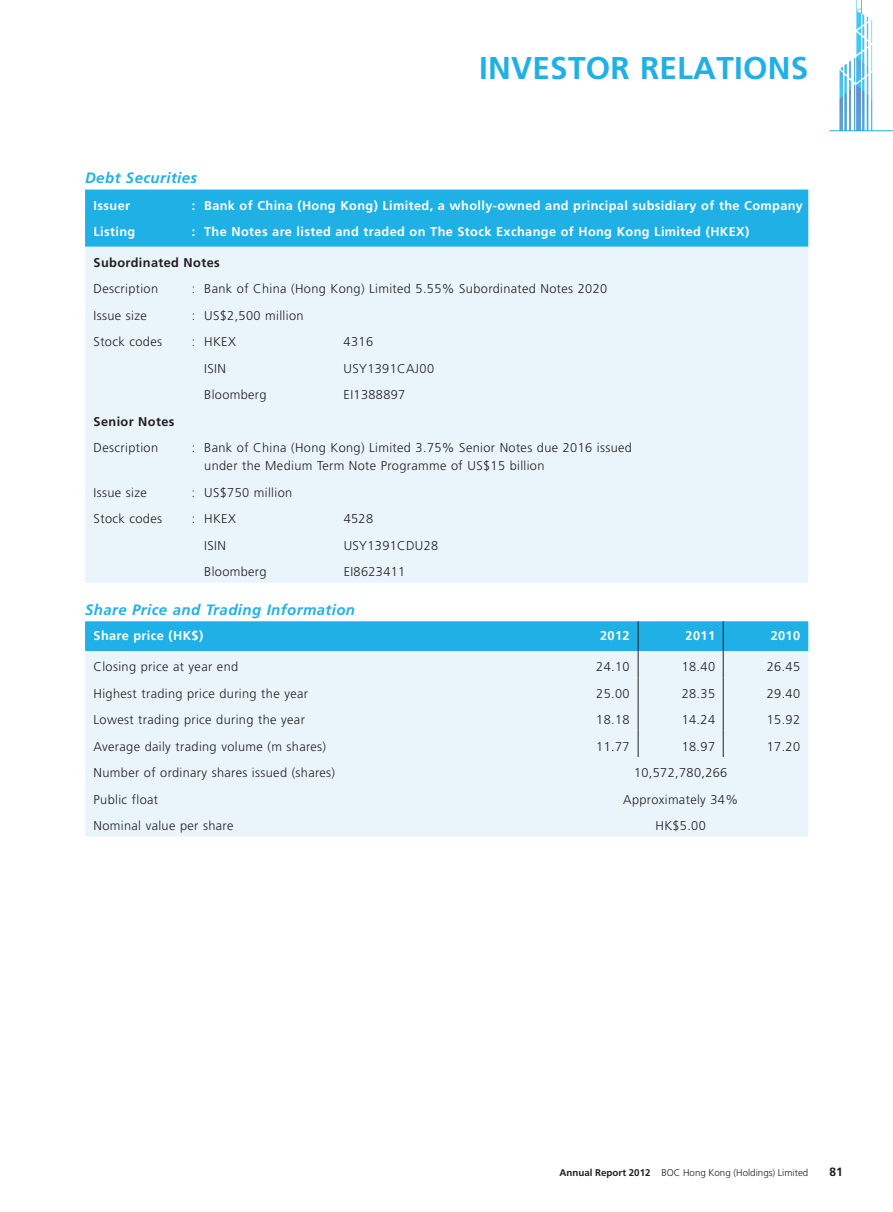
<style>
.page{position:relative;width:893px;height:1212px;background:#fff}
.page>*{position:absolute;margin:0;border:0;box-sizing:border-box;transform-origin:0 0}
.t1{font:700 31.5px "Frutiger LT Std";letter-spacing:.01em;color:#1fb0e6}
.t2{font:italic 700 15px "Frutiger LT Std";letter-spacing:.03em;color:#1fb1e7}
.t3{font:300 12.75px/18px "Frutiger LT Std";letter-spacing:.03em;color:#231f20}
.t4{font:700 12.75px "Frutiger LT Std";letter-spacing:.03em;color:#fff}
.t5{font:700 12.75px "Frutiger LT Std";letter-spacing:.03em;color:#231f20}
.t6{font:700 12px "Frutiger LT Std";color:#231f20}
.t7{font:300 9.75px "Frutiger LT Std";color:#231f20}
.s1{font-weight:700}
</style>
<div class="page">
<svg style="left:839px;top:0;width:33px;height:130px"></svg>
<hr style="left:829px;top:130px;width:63px;height:1px;background:#1fb0e6">
<div style="left:85px;top:190px;width:723px;height:57px;background:#1fb0e6"></div>
<div style="left:85px;top:247px;width:723px;height:336px;background:#eaf5fb"></div>
<div style="left:85px;top:757px;width:723px;height:80px;background:#eaf5fb"></div>
<svg style="left:85px;top:621px;width:723px;height:136px;background:#bde5f6"></svg>
<h1 class="t1" style="left:479px;top:55px;width:331px">INVESTOR RELATIONS</h1>
<p class="t2" style="left:85px;top:171px;width:114px">Debt Securities</p>
<p class="t4" style="left:94px;top:200px;width:38px">Issuer</p>
<p class="t4" style="left:192px;top:200px;width:612px">: Bank of China (Hong Kong) Limited, a wholly-owned and principal subsidiary of the Company</p>
<p class="t4" style="left:94px;top:226px;width:43px">Listing</p>
<p class="t4" style="left:192px;top:226px;width:559px">: The Notes are listed and traded on The Stock Exchange of Hong Kong Limited (HKEX)</p>
<p class="t5" style="left:94px;top:258px;width:128px">Subordinated Notes</p>
<p class="t3" style="left:94px;top:281px;width:66px">Description</p>
<p class="t3" style="left:192px;top:281px;width:417px">: Bank of China (Hong Kong) Limited 5.55% Subordinated Notes 2020</p>
<p class="t3" style="left:94px;top:307px;width:55px">Issue size</p>
<p class="t3" style="left:192px;top:307px;width:113px">: US$2,500 million</p>
<p class="t3" style="left:94px;top:334px;width:70px">Stock codes</p>
<p class="t3" style="left:192px;top:334px;width:45px">: HKEX</p>
<p class="t3" style="left:343px;top:334px;width:31px">4316</p>
<p class="t3" style="left:204px;top:360px;width:23px">ISIN</p>
<p class="t3" style="left:343px;top:360px;width:92px">USY1391CAJ00</p>
<p class="t3" style="left:204px;top:387px;width:64px">Bloomberg</p>
<p class="t3" style="left:343px;top:387px;width:63px">EI1388897</p>
<p class="t5" style="left:94px;top:417px;width:82px">Senior Notes</p>
<p class="t3" style="left:94px;top:440px;width:66px">Description</p>
<p class="t3" style="left:204px;top:440px;width:429px;text-indent:-12px">: Bank of China (Hong Kong) Limited 3.75% Senior Notes due 2016 issued under the Medium Term Note Programme of US$15 billion</p>
<p class="t3" style="left:94px;top:484px;width:55px">Issue size</p>
<p class="t3" style="left:192px;top:484px;width:102px">: US$750 million</p>
<p class="t3" style="left:94px;top:511px;width:70px">Stock codes</p>
<p class="t3" style="left:192px;top:511px;width:45px">: HKEX</p>
<p class="t3" style="left:343px;top:511px;width:31px">4528</p>
<p class="t3" style="left:204px;top:537px;width:23px">ISIN</p>
<p class="t3" style="left:343px;top:537px;width:96px">USY1391CDU28</p>
<p class="t3" style="left:204px;top:564px;width:64px">Bloomberg</p>
<p class="t3" style="left:343px;top:564px;width:63px">EI8623411</p>
<p class="t2" style="left:85px;top:603px;width:271px">Share Price and Trading Information</p>
<p class="t4" style="left:94px;top:631px;width:111px">Share price (HK$)</p>
<p class="t4" style="left:600px;top:631px;width:31px">2012</p>
<p class="t4" style="left:685px;top:631px;width:31px">2011</p>
<p class="t4" style="left:770px;top:631px;width:31px">2010</p>
<p class="t3" style="left:94px;top:658px;width:146px">Closing price at year end</p>
<p class="t3" style="left:596px;top:658px;width:35px">24.10</p>
<p class="t3" style="left:681px;top:658px;width:35px">18.40</p>
<p class="t3" style="left:766px;top:658px;width:35px">26.45</p>
<p class="t3" style="left:94px;top:685px;width:216px">Highest trading price during the year</p>
<p class="t3" style="left:596px;top:685px;width:35px">25.00</p>
<p class="t3" style="left:681px;top:685px;width:35px">28.35</p>
<p class="t3" style="left:766px;top:685px;width:35px">29.40</p>
<p class="t3" style="left:94px;top:711px;width:213px">Lowest trading price during the year</p>
<p class="t3" style="left:596px;top:711px;width:35px">18.18</p>
<p class="t3" style="left:681px;top:711px;width:35px">14.24</p>
<p class="t3" style="left:766px;top:711px;width:35px">15.92</p>
<p class="t3" style="left:94px;top:738px;width:234px">Average daily trading volume (m shares)</p>
<p class="t3" style="left:596px;top:738px;width:35px">11.77</p>
<p class="t3" style="left:681px;top:738px;width:35px">18.97</p>
<p class="t3" style="left:766px;top:738px;width:35px">17.20</p>
<p class="t3" style="left:94px;top:764px;width:243px">Number of ordinary shares issued (shares)</p>
<p class="t3" style="left:634px;top:764px;width:95px">10,572,780,266</p>
<p class="t3" style="left:94px;top:791px;width:66px">Public float</p>
<p class="t3" style="left:623px;top:791px;width:116px">Approximately 34%</p>
<p class="t3" style="left:94px;top:817px;width:141px">Nominal value per share</p>
<p class="t3" style="left:655px;top:817px;width:52px">HK$5.00</p>
<p class="t7" style="left:559px;top:1168px;width:250px"><span class="s1">Annual Report 2012</span> BOC Hong Kong (Holdings) Limited</p>
<p class="t6" style="left:829px;top:1167px;width:15px">81</p>
</div>
